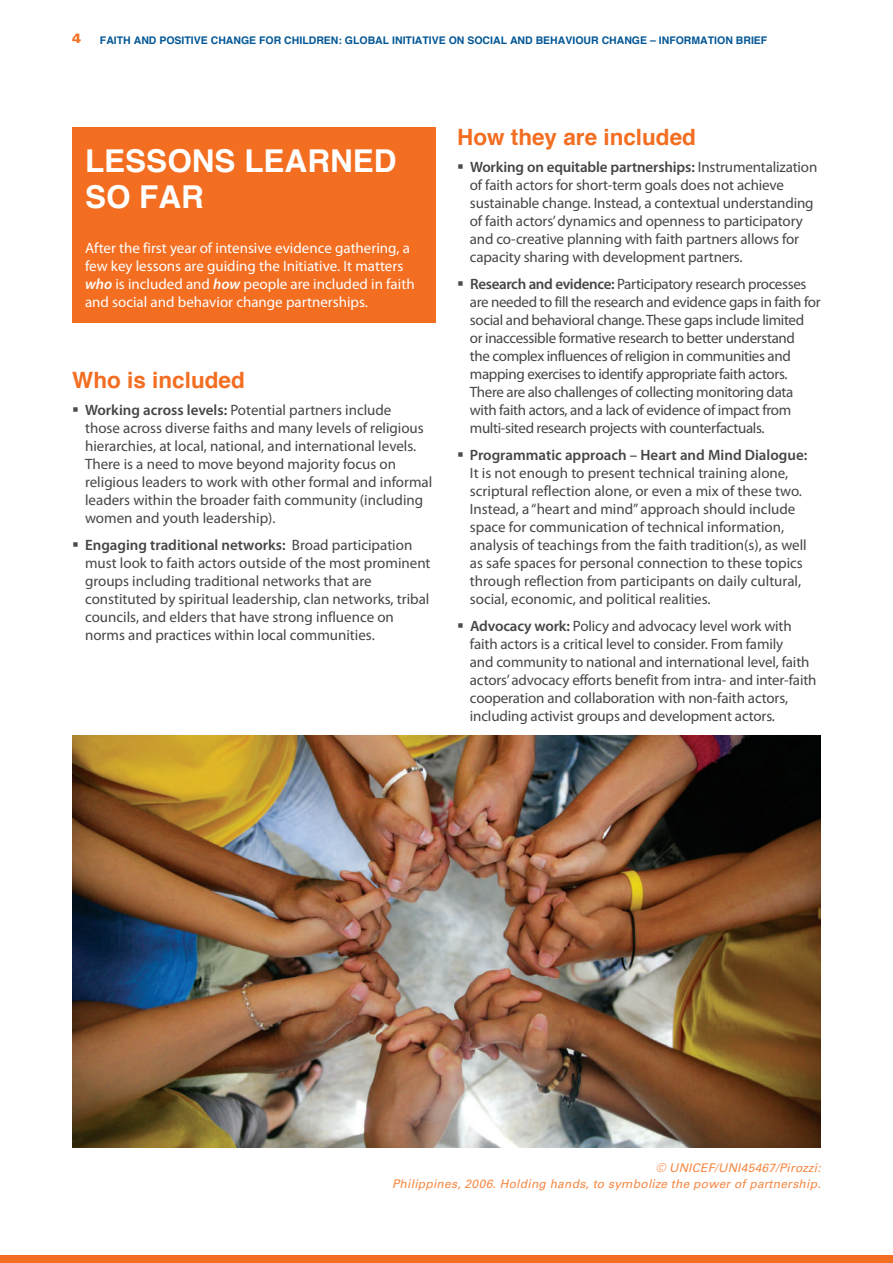
<style>
.page{position:relative;width:893px;height:1263px;background:#fff}
.page>*{position:absolute;margin:0;border:0;box-sizing:border-box;transform-origin:0 0}
.t1{font:700 31.5px/36px "Helvetica";color:#fff}
.t2{font:700 22.5px "Helvetica";color:#f36e21}
.t3{font:15px/18px "Myriad Pro";letter-spacing:-.01em;color:#454647}
.t4{font:15px/18px "Myriad Pro";color:#fff}
.t5{font:600 15px "Myriad Pro";color:#454647}
.t6{font:900 13.5px "Univers LT Std";color:#f36e21}
.t7{font:italic 12px/16.5px "Univers LT Std";letter-spacing:.02em;color:#f68945;text-align:right}
.t8{font:700 10.5px "Helvetica";color:#035796}
.s1{font-weight:600;font-style:italic}
.s2{font-weight:600}
</style>
<div class="page">
<div style="left:72px;top:128px;width:364px;height:195px;background:#f36e21"></div>
<img style="left:72px;top:735px;width:749px;height:413px">
<div style="left:0;top:1255px;width:893px;height:8px;background:#f36e21"></div>
<p class="t6" style="left:72px;top:30px;width:11px">4</p>
<p class="t8" style="left:100px;top:34px;width:669px">FAITH AND POSITIVE CHANGE FOR CHILDREN: GLOBAL INITIATIVE ON SOCIAL AND BEHAVIOUR CHANGE – INFORMATION BRIEF</p>
<h1 class="t1" style="left:85px;top:142px;width:313px">LESSONS LEARNED<br>SO FAR</h1>
<p class="t4" style="left:85px;top:239px;width:331px">After the first year of intensive evidence gathering, a few key lessons are guiding the Initiative. It matters <span class="s1">who</span> is included and <span class="s1">how</span> people are included in faith and social and behavior change partnerships.</p>
<h2 class="t2" style="left:72px;top:366px;width:174px">Who is included</h2>
<p class="t3" style="left:85px;top:401px;width:349px"><span class="s2">Working across levels:</span> Potential partners include<br>those across diverse faiths and many levels of religious hierarchies, at local, national, and international levels.<br>There is a need to move beyond majority focus on religious leaders to work with other formal and informal leaders within the broader faith community (including women and youth leadership).</p>
<p class="t3" style="left:85px;top:536px;width:347px"><span class="s2">Engaging traditional networks:</span> Broad participation must look to faith actors outside of the most prominent groups including traditional networks that are constituted by spiritual leadership, clan networks, tribal councils, and elders that have strong influence on norms and practices within local communities.</p>
<h2 class="t2" style="left:457px;top:123px;width:240px">How they are included</h2>
<p class="t3" style="left:470px;top:158px;width:349px"><span class="s2">Working on equitable partnerships:</span> Instrumentalization of faith actors for short-term goals does not achieve sustainable change. Instead, a contextual understanding of faith actors’ dynamics and openness to participatory and co-creative planning with faith partners allows for capacity sharing with development partners.</p>
<p class="t3" style="left:470px;top:275px;width:352px"><span class="s2">Research and evidence:</span> Participatory research processes are needed to fill the research and evidence gaps in faith for social and behavioral change. These gaps include limited or inaccessible formative research to better understand<br>the complex influences of religion in communities and mapping exercises to identify appropriate faith actors.<br>There are also challenges of collecting monitoring data with faith actors, and a lack of evidence of impact from multi-sited research projects with counterfactuals.</p>
<p class="t5" style="left:470px;top:446px;width:339px">Programmatic approach – Heart and Mind Dialogue:</p>
<p class="t3" style="left:470px;top:464px;width:338px">It is not enough to present technical training alone, scriptural reflection alone, or even a mix of these two.<br>Instead, a “heart and mind” approach should include space for communication of technical information, analysis of teachings from the faith tradition(s), as well as safe spaces for personal connection to these topics through reflection from participants on daily cultural, social, economic, and political realities.</p>
<p class="t3" style="left:470px;top:617px;width:348px"><span class="s2">Advocacy work:</span> Policy and advocacy level work with faith actors is a critical level to consider. From family<br>and community to national and international level, faith actors’ advocacy efforts benefit from intra- and inter-faith cooperation and collaboration with non-faith actors, including activist groups and development actors.</p>
<p class="t7" style="left:392px;top:1159px;width:430px">© UNICEF/UNI45467/Pirozzi:<br>Philippines, 2006. Holding hands, to symbolize the power of partnership.</p>
</div>
